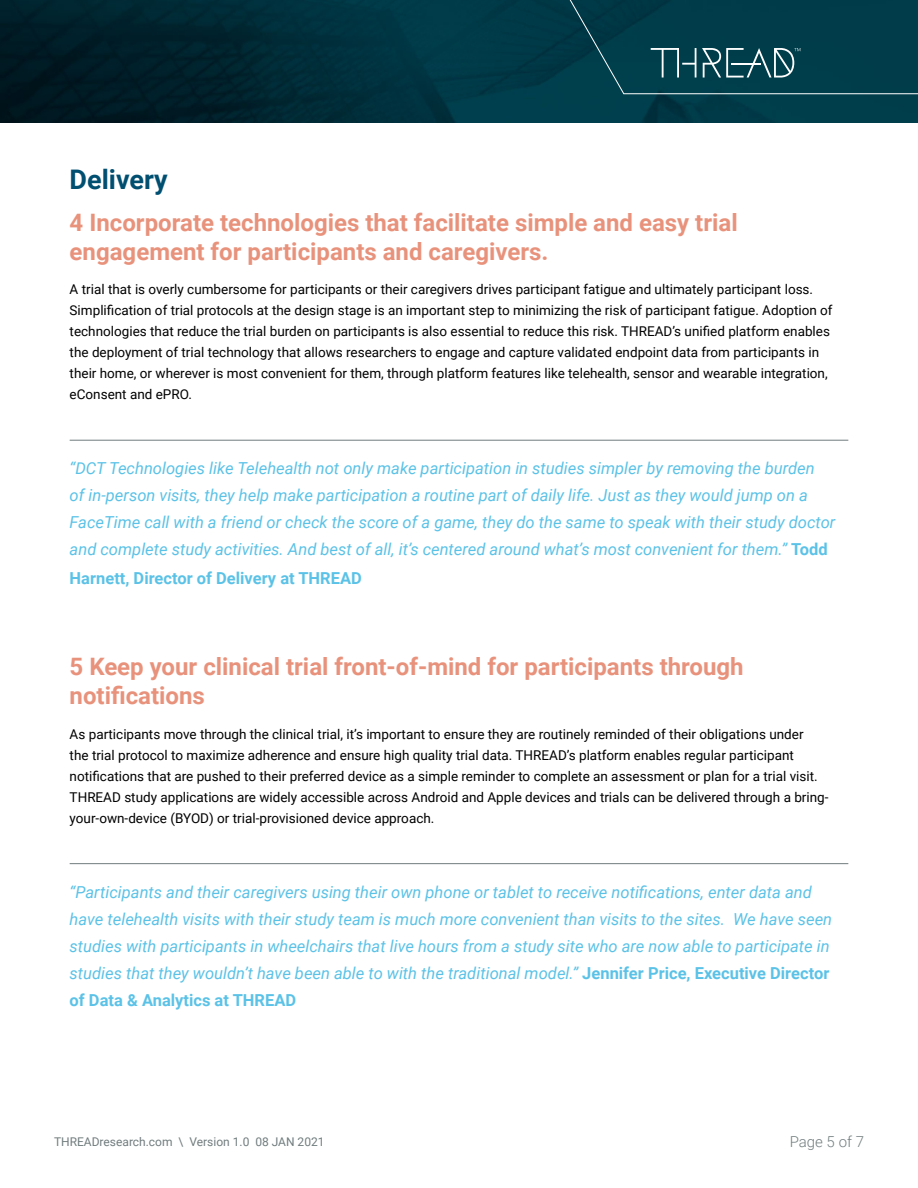
<style>
.page{position:relative;width:918px;height:1188px;background:#fff}
.page>*{position:absolute;margin:0;border:0;box-sizing:border-box;transform-origin:0 0}
.t1{font:700 27px "Roboto";color:#004f71}
.t2{font:700 24px/28.8px "Roboto";color:#e8927c}
.t3{font:italic 16.5px/27px "Roboto";color:#5bc2e7}
.t4{font:700 16.5px "Roboto";color:#5bc2e7}
.t5{font:300 15px "Roboto";color:#717c7d}
.t6{font:13.5px/21px "Roboto";color:#000}
.t7{font:12px "Roboto";color:#717c7d}
.s1{font-weight:700;font-style:normal}
</style>
<div class="page">
<img style="left:0;top:0;width:918px;height:122px">
<svg style="left:539px;top:0;width:379px;height:94px;background:#09424f"></svg>
<hr style="left:70px;top:440px;width:778px;height:1px;background:#717c7d">
<hr style="left:70px;top:863px;width:778px;height:1px;background:#717c7d">
<h1 class="t1" style="left:70px;top:160px;width:100px">Delivery</h1>
<h2 class="t2" style="left:70px;top:207px;width:670px">4 Incorporate technologies that facilitate simple and easy trial engagement for participants and caregivers.</h2>
<p class="t6" style="left:70px;top:279px;width:764px">A trial that is overly cumbersome for participants or their caregivers drives participant fatigue and ultimately participant loss.<br>Simplification of trial protocols at the design stage is an important step to minimizing the risk of participant fatigue. Adoption of technologies that reduce the trial burden on participants is also essential to reduce this risk. THREAD’s unified platform enables the deployment of trial technology that allows researchers to engage and capture validated endpoint data from participants in their home, or wherever is most convenient for them, through platform features like telehealth, sensor and wearable integration, eConsent and ePRO.</p>
<p class="t3" style="left:70px;top:454px;width:767px">“DCT Technologies like Telehealth not only make participation in studies simpler by removing the burden<br>of in-person visits, they help make participation a routine part of daily life. Just as they would jump on a FaceTime call with a friend or check the score of a game, they do the same to speak with their study doctor and complete study activities. And best of all, it’s centered around what’s most convenient for them.” <span class="s1">Todd</span></p>
<p class="t4" style="left:70px;top:567px;width:294px">Harnett, Director of Delivery at THREAD</p>
<h2 class="t2" style="left:70px;top:652px;width:676px">5 Keep your clinical trial front-of-mind for participants through notifications</h2>
<p class="t6" style="left:70px;top:723px;width:760px">As participants move through the clinical trial, it’s important to ensure they are routinely reminded of their obligations under<br>the trial protocol to maximize adherence and ensure high quality trial data. THREAD’s platform enables regular participant notifications that are pushed to their preferred device as a simple reminder to complete an assessment or plan for a trial visit.<br>THREAD study applications are widely accessible across Android and Apple devices and trials can be delivered through a bring&shy;your-own-device (BYOD) or trial-provisioned device approach.</p>
<p class="t3" style="left:70px;top:878px;width:764px">“Participants and their caregivers using their own phone or tablet to receive notifications, enter data and have telehealth visits with their study team is much more convenient than visits to the sites. We have seen studies with participants in wheelchairs that live hours from a study site who are now able to participate in studies that they wouldn’t have been able to with the traditional model.” <span class="s1">Jennifer Price, Executive Director of Data &amp; Analytics at THREAD</span></p>
<p class="t7" style="left:54px;top:1134px;width:272px">THREADresearch.com \ Version 1.0 08 JAN 2021</p>
<p class="t5" style="left:790px;top:1131px;width:76px">Page 5 of 7</p>
</div>
